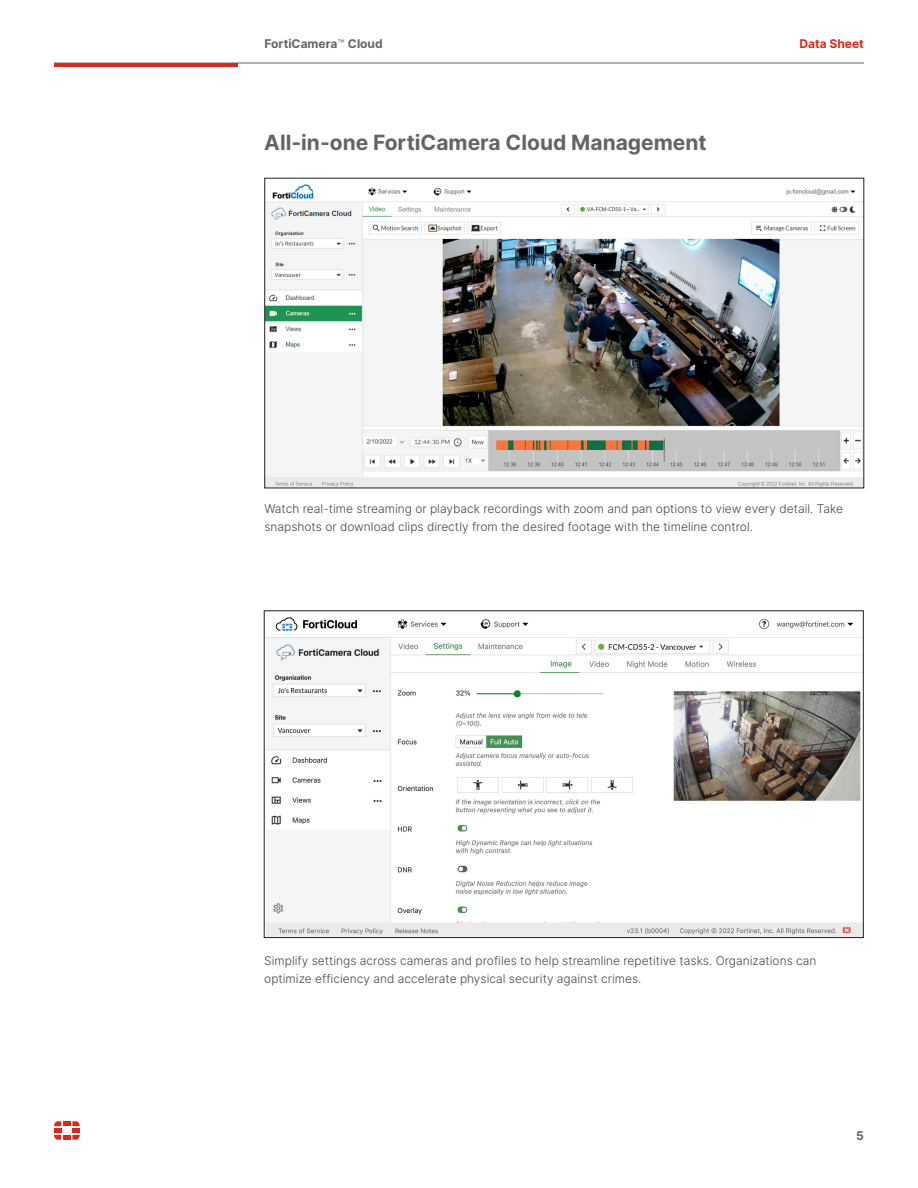
<style>
.page{position:relative;width:918px;height:1188px;background:#fff}
.page>*{position:absolute;margin:0;border:0;box-sizing:border-box;transform-origin:0 0}
.t1{font:700 21px "Inter";color:#646464}
.Text_Body_8{font:300 12px/18px "Inter";color:#464646}
.t2{font:700 12px "Inter";color:#636466}
.t3{font:700 12px "Inter";color:#da291c}
.t4{font:700 12px "Inter";color:#646464}
.s1{font-weight:300}
</style>
<div class="page">
<img style="left:267px;top:184px;width:595px;height:302px">
<img style="left:266px;top:617px;width:596px;height:319px">
<hr style="left:54px;top:63px;width:183px;height:4px;background:#da291c">
<hr style="left:54px;top:63px;width:810px;height:1px;background:#646464">
<svg style="left:54px;top:1121px;width:26px;height:19px"></svg>
<p class="t2" style="left:265px;top:35px;width:120px">FortiCamera<span class="s1">™</span> Cloud</p>
<p class="t3" style="left:800px;top:35px;width:66px">Data Sheet</p>
<h1 class="t1" style="left:264px;top:127px;width:444px">All-in-one FortiCamera Cloud Management</h1>
<p class="Text_Body_8" style="left:264px;top:500px;width:580px">Watch real-time streaming or playback recordings with zoom and pan options to view every detail. Take snapshots or download clips directly from the desired footage with the timeline control.</p>
<p class="Text_Body_8" style="left:264px;top:951px;width:554px">Simplify settings across cameras and profiles to help streamline repetitive tasks. Organizations can optimize efficiency and accelerate physical security against crimes.</p>
<p class="t4" style="left:856px;top:1127px;width:9px">5</p>
</div>
